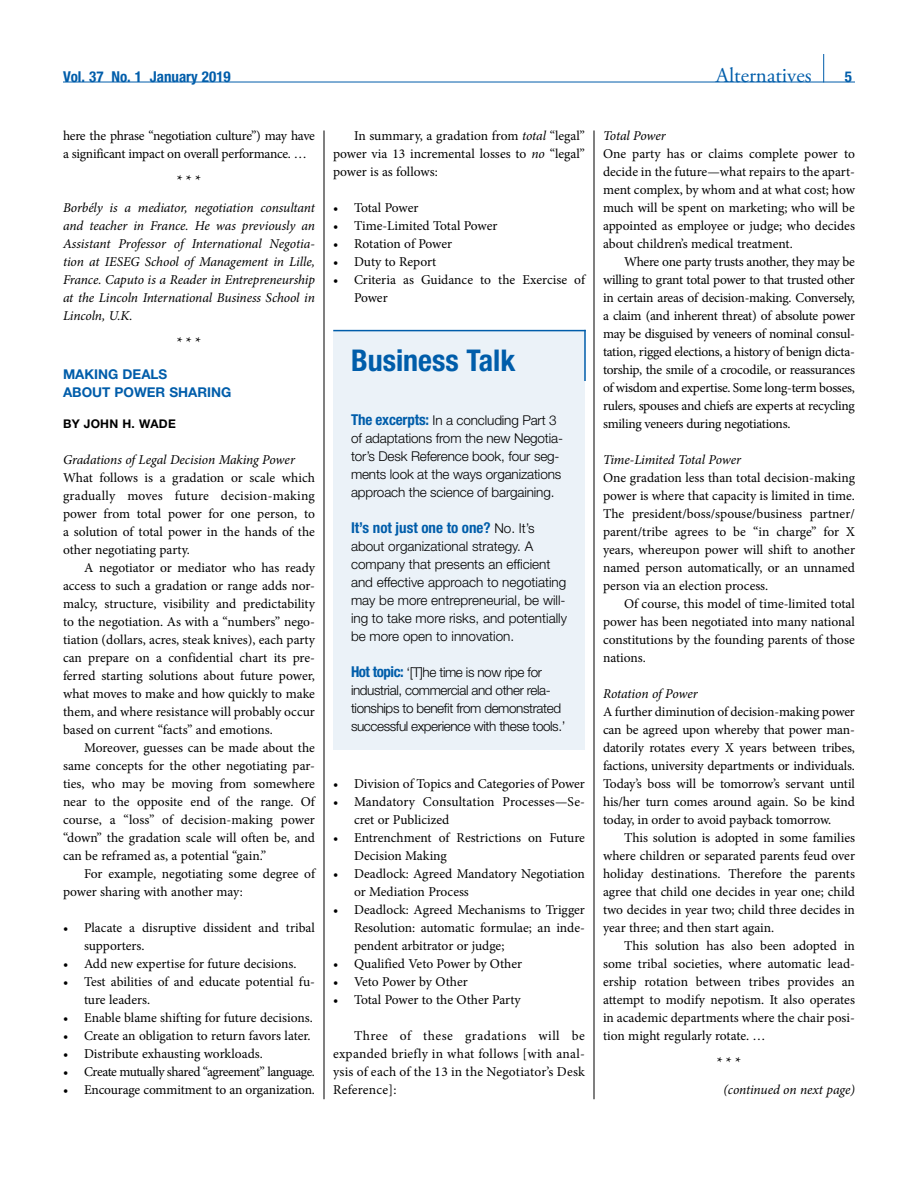
<style>
.page{position:relative;width:918px;height:1188px;background:#fff}
.page>*{position:absolute;margin:0;border:0;box-sizing:border-box;transform-origin:0 0}
.t1{font:700 condensed 30px "Helvetica Neue LT Std";color:#005daa}
.t2{font:21px "Adobe Garamond Pro";color:#005daa}
.t3{font:700 condensed 15px "Helvetica Neue LT Std";color:#005daa}
.t4{font:15px "Minion Pro";color:#000}
.t5{font:13.5px/18px "Minion Pro";letter-spacing:-.005em;color:#000;text-align:justify}
.t6{font:italic 13.5px/18px "Minion Pro";letter-spacing:-.01em;color:#000;text-align:justify}
.t7{font:300 13.5px/18px "Helvetica Neue LT Std";letter-spacing:-.01em;color:#000}
.t8{font:300 13.5px/18px "Helvetica Neue LT Std";letter-spacing:-.03em;color:#000}
.t9{font:13.5px "Minion Pro";letter-spacing:-.035em;color:#000}
.t10{font:700 13.5px/18px "Helvetica Neue LT Std";color:#005daa}
.t11{font:700 12px "Helvetica Neue LT Std";letter-spacing:.02em;color:#000}
.s1{font-style:italic}
.s2{font-weight:700;font-stretch:condensed;font-size:15px;color:#005daa}
.s3{font-weight:300;font-stretch:normal;font-size:13.5px;color:#000}
</style>
<div class="page">
<hr style="left:63px;top:82px;width:792px;height:1px;background:#005daa">
<svg style="left:823px;top:54px;width:1px;height:28px"></svg>
<hr style="left:324px;top:130px;width:1px;height:969px;background:#000">
<hr style="left:594px;top:130px;width:1px;height:969px;background:#000">
<div style="left:333px;top:331px;width:252px;height:419px;background:#ebf2f8"></div>
<hr style="left:333px;top:330px;width:253px;height:1px;background:#005daa">
<hr style="left:584px;top:330px;width:2px;height:51px;background:#005daa">
<p class="t3" style="left:63px;top:67px;width:169px">Vol. 37 No. 1 January 2019</p>
<h2 class="t2" style="left:716px;top:62px;width:97px">Alternatives</h2>
<p class="t3" style="left:845px;top:67px;width:9px">5</p>
<p class="t5" style="left:63px;top:127px;width:254px">here the phrase “negotiation culture”) may have a significant impact on overall performance. …</p>
<p class="t4" style="left:177px;top:170px;width:26px">* * *</p>
<p class="t6" style="left:63px;top:199px;width:254px">Borbély is a mediator, negotiation consultant and teacher in France. He was previously an Assistant Professor of International Negotia&shy;tion at IESEG School of Management in Lille, France. Caputo is a Reader in Entrepreneurship at the Lincoln International Business School in Lincoln, U.K.</p>
<p class="t4" style="left:177px;top:332px;width:26px">* * *</p>
<p class="t10" style="left:63px;top:365px;width:170px">MAKING DEALS<br>ABOUT POWER SHARING</p>
<p class="t11" style="left:63px;top:417px;width:114px">BY JOHN H. WADE</p>
<p class="t6" style="left:63px;top:451px;width:233px">Gradations of Legal Decision Making Power</p>
<p class="t5" style="left:63px;top:469px;width:254px">What follows is a gradation or scale which gradually moves future decision-making power from total power for one person, to a solution of total power in the hands of the other negotiating party.</p>
<p class="t5" style="left:63px;top:559px;width:254px;text-indent:21px">A negotiator or mediator who has ready access to such a gradation or range adds nor&shy;malcy, structure, visibility and predictability to the negotiation. As with a “numbers” nego&shy;tiation (dollars, acres, steak knives), each party can prepare on a confidential chart its pre&shy;ferred starting solutions about future power, what moves to make and how quickly to make them, and where resistance will probably occur based on current “facts” and emotions.</p>
<p class="t5" style="left:63px;top:739px;width:254px;text-indent:21px">Moreover, guesses can be made about the same concepts for the other negotiating par&shy;ties, who may be moving from somewhere near to the opposite end of the range. Of course, a “loss” of decision-making power “down” the gradation scale will often be, and can be reframed as, a potential “gain.”</p>
<p class="t5" style="left:63px;top:865px;width:254px;text-indent:21px">For example, negotiating some degree of power sharing with another may:</p>
<p class="t5" style="left:84px;top:919px;width:232px;text-indent:-21px">• Placate a disruptive dissident and tribal supporters.</p>
<p class="t5" style="left:63px;top:955px;width:235px">• Add new expertise for future decisions.</p>
<p class="t5" style="left:84px;top:973px;width:232px;text-indent:-21px">• Test abilities of and educate potential fu&shy;ture leaders.</p>
<p class="t5" style="left:63px;top:1009px;width:251px">• Enable blame shifting for future decisions.</p>
<p class="t5" style="left:63px;top:1027px;width:249px">• Create an obligation to return favors later.</p>
<p class="t5" style="left:63px;top:1045px;width:201px">• Distribute exhausting workloads.</p>
<p class="t9" style="left:63px;top:1063px;width:254px">• Create mutually shared “agreement” language.</p>
<p class="t5" style="left:63px;top:1081px;width:254px">• Encourage commitment to an organization.</p>
<p class="t5" style="left:333px;top:127px;width:254px;text-indent:21px">In summary, a gradation from <span class="s1">total</span> “legal” power via 13 incremental losses to <span class="s1">no</span> “legal” power is as follows:</p>
<p class="t5" style="left:333px;top:199px;width:87px">• Total Power</p>
<p class="t5" style="left:333px;top:217px;width:166px">• Time-Limited Total Power</p>
<p class="t5" style="left:333px;top:235px;width:121px">• Rotation of Power</p>
<p class="t5" style="left:333px;top:253px;width:105px">• Duty to Report</p>
<p class="t5" style="left:354px;top:271px;width:233px;text-indent:-21px">• Criteria as Guidance to the Exercise of<br>Power</p>
<h1 class="t1" style="left:351px;top:342px;width:166px">Business Talk</h1>
<p class="t7" style="left:351px;top:411px;width:214px"><span class="s2">The excerpts:</span> In a concluding Part 3 of adaptations from the new Negotia&shy;tor’s Desk Reference book, four seg&shy;ments look at the ways organizations approach the science of bargaining.</p>
<p class="t3" style="left:351px;top:518px;width:185px">It’s not just one to one? <span class="s3">No. It’s</span></p>
<p class="t7" style="left:351px;top:537px;width:217px">about organizational strategy. A company that presents an efficient and effective approach to negotiating may be more entrepreneurial, be will&shy;ing to take more risks, and potentially be more open to innovation.</p>
<p class="t8" style="left:351px;top:663px;width:216px"><span class="s2">Hot topic:</span> ‘[T]he time is now ripe for industrial, commercial and other rela&shy;tionships to benefit from demonstrated successful experience with these tools.’</p>
<p class="t5" style="left:333px;top:775px;width:253px">• Division of Topics and Categories of Power</p>
<p class="t5" style="left:354px;top:793px;width:232px;text-indent:-21px">• Mandatory Consultation Processes—Se&shy;cret or Publicized</p>
<p class="t5" style="left:354px;top:829px;width:232px;text-indent:-21px">• Entrenchment of Restrictions on Future<br>Decision Making</p>
<p class="t5" style="left:354px;top:865px;width:233px;text-indent:-21px">• Deadlock: Agreed Mandatory Negotiation or Mediation Process</p>
<p class="t5" style="left:354px;top:901px;width:232px;text-indent:-21px">• Deadlock: Agreed Mechanisms to Trigger Resolution: automatic formulae; an inde&shy;pendent arbitrator or judge;</p>
<p class="t5" style="left:333px;top:955px;width:191px">• Qualified Veto Power by Other</p>
<p class="t5" style="left:333px;top:973px;width:136px">• Veto Power by Other</p>
<p class="t5" style="left:333px;top:991px;width:189px">• Total Power to the Other Party</p>
<p class="t5" style="left:333px;top:1027px;width:253px;text-indent:21px">Three of these gradations will be expanded briefly in what follows [with anal&shy;ysis of each of the 13 in the Negotiator’s Desk Reference]:</p>
<p class="t6" style="left:603px;top:127px;width:64px">Total Power</p>
<p class="t5" style="left:603px;top:145px;width:254px">One party has or claims complete power to decide in the future—what repairs to the apart&shy;ment complex, by whom and at what cost; how much will be spent on marketing; who will be appointed as employee or judge; who decides about children’s medical treatment.</p>
<p class="t5" style="left:603px;top:253px;width:254px;text-indent:21px">Where one party trusts another, they may be willing to grant total power to that trusted other in certain areas of decision-making. Conversely, a claim (and inherent threat) of absolute power may be disguised by veneers of nominal consul&shy;tation, rigged elections, a history of benign dicta&shy;torship, the smile of a crocodile, or reassurances of wisdom and expertise. Some long-term bosses, rulers, spouses and chiefs are experts at recycling smiling veneers during negotiations.</p>
<p class="t6" style="left:603px;top:451px;width:140px">Time-Limited Total Power</p>
<p class="t5" style="left:603px;top:469px;width:254px">One gradation less than total decision-making power is where that capacity is limited in time.<br>The president/boss/spouse/business partner/ parent/tribe agrees to be “in charge” for X years, whereupon power will shift to another named person automatically, or an unnamed person via an election process.</p>
<p class="t5" style="left:603px;top:595px;width:254px;text-indent:21px">Of course, this model of time-limited total power has been negotiated into many national constitutions by the founding parents of those nations.</p>
<p class="t6" style="left:603px;top:685px;width:96px">Rotation of Power</p>
<p class="t5" style="left:603px;top:703px;width:254px">A further diminution of decision-making power can be agreed upon whereby that power man&shy;datorily rotates every X years between tribes, factions, university departments or individuals.<br>Today’s boss will be tomorrow’s servant until his/her turn comes around again. So be kind today, in order to avoid payback tomorrow.</p>
<p class="t5" style="left:603px;top:829px;width:254px;text-indent:21px">This solution is adopted in some families where children or separated parents feud over holiday destinations. Therefore the parents agree that child one decides in year one; child two decides in year two; child three decides in year three; and then start again.</p>
<p class="t5" style="left:603px;top:937px;width:254px;text-indent:21px">This solution has also been adopted in some tribal societies, where automatic lead&shy;ership rotation between tribes provides an attempt to modify nepotism. It also operates in academic departments where the chair posi&shy;tion might regularly rotate. …</p>
<p class="t4" style="left:717px;top:1052px;width:26px">* * *</p>
<p class="t6" style="left:723px;top:1081px;width:133px">(continued on next page)</p>
</div>
